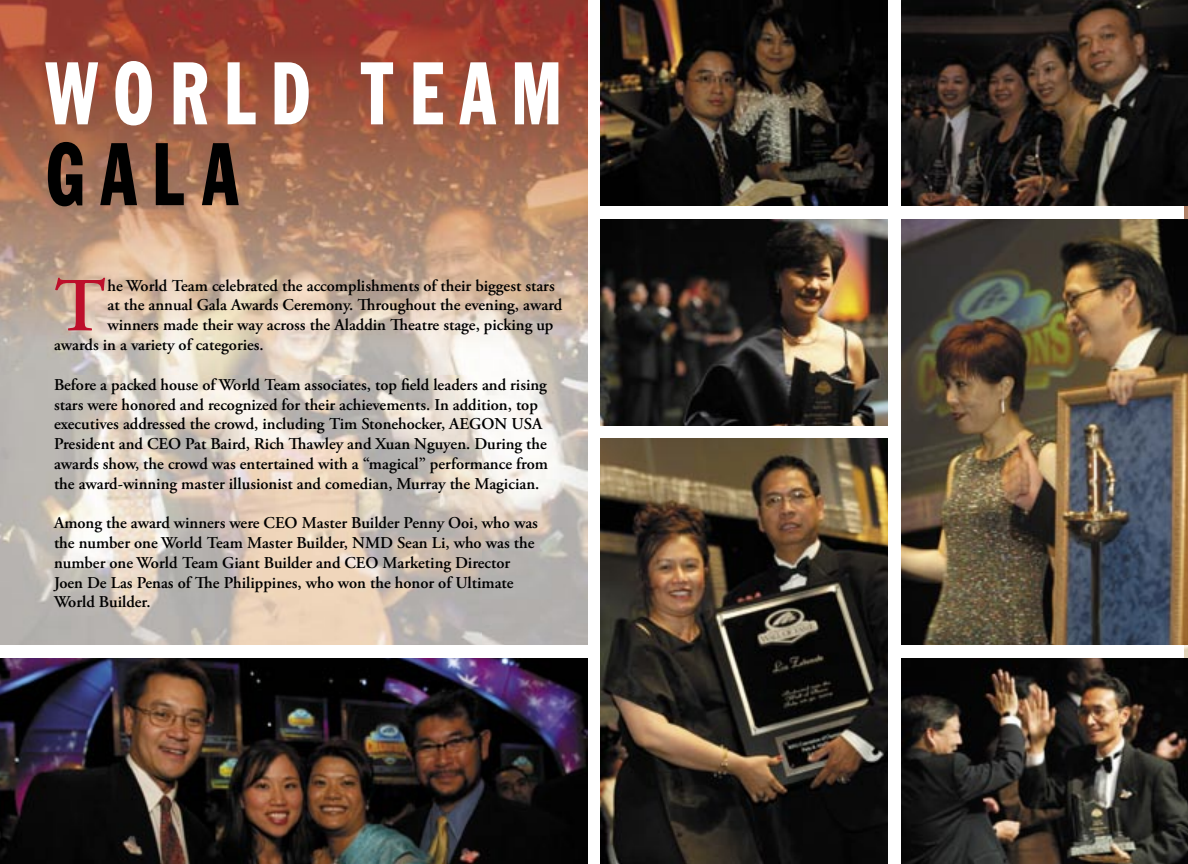
<style>
.page{position:relative;width:1188px;height:864px;background:#fff}
.page>*{position:absolute;margin:0;border:0;box-sizing:border-box;transform-origin:0 0}
.t1{font:condensed 87px "Franklin Gothic BT";letter-spacing:.25em;color:#fff;scale:.76 1}
.t2{font:condensed 87px "Franklin Gothic BT";color:#000;scale:.76 1}
.t3{font:600 76.2px "Adobe Garamond Pro";color:#bd0f2b}
.t4{font:600 16.5px/19.8px "Adobe Garamond Pro";color:#000}
</style>
<div class="page">
<img style="left:1184px;top:206px;width:4px;height:452px">
<img style="left:0;top:0;width:587px;height:645px">
<img style="left:0;top:658px;width:587px;height:206px">
<img style="left:601px;top:439px;width:287px;height:425px">
<img style="left:901px;top:658px;width:287px;height:206px">
<img style="left:901px;top:219px;width:287px;height:426px">
<img style="left:601px;top:219px;width:287px;height:206px">
<img style="left:601px;top:0;width:287px;height:206px">
<img style="left:901px;top:0;width:287px;height:206px">
<h1 class="t1" style="left:46px;top:36px;width:680px">WORLD TEAM</h1>
<h1 class="t2" style="left:46px;top:117px;width:254px">GALA</h1>
<h2 class="t3" style="left:54px;top:262px;width:53px">T</h2>
<p class="t4" style="left:108px;top:276px;width:449px">he World Team celebrated the accomplishments of their biggest stars</p>
<p class="t4" style="left:108px;top:296px;width:456px">at the annual Gala Awards Ceremony. Throughout the evening, award</p>
<p class="t4" style="left:108px;top:315px;width:447px">winners made their way across the Aladdin Theatre stage, picking up</p>
<p class="t4" style="left:54px;top:335px;width:211px">awards in a variety of categories.</p>
<p class="t4" style="left:54px;top:375px;width:496px">Before a packed house of World Team associates, top field leaders and rising stars were honored and recognized for their achievements. In addition, top executives addressed the crowd, including Tim Stonehocker, AEGON USA President and CEO Pat Baird, Rich Thawley and Xuan Nguyen. During the awards show, the crowd was entertained with a “magical” performance from the award-winning master illusionist and comedian, Murray the Magician.</p>
<p class="t4" style="left:54px;top:513px;width:485px">Among the award winners were CEO Master Builder Penny Ooi, who was the number one World Team Master Builder, NMD Sean Li, who was the number one World Team Giant Builder and CEO Marketing Director Joen De Las Penas of The Philippines, who won the honor of Ultimate World Builder.</p>
</div>
